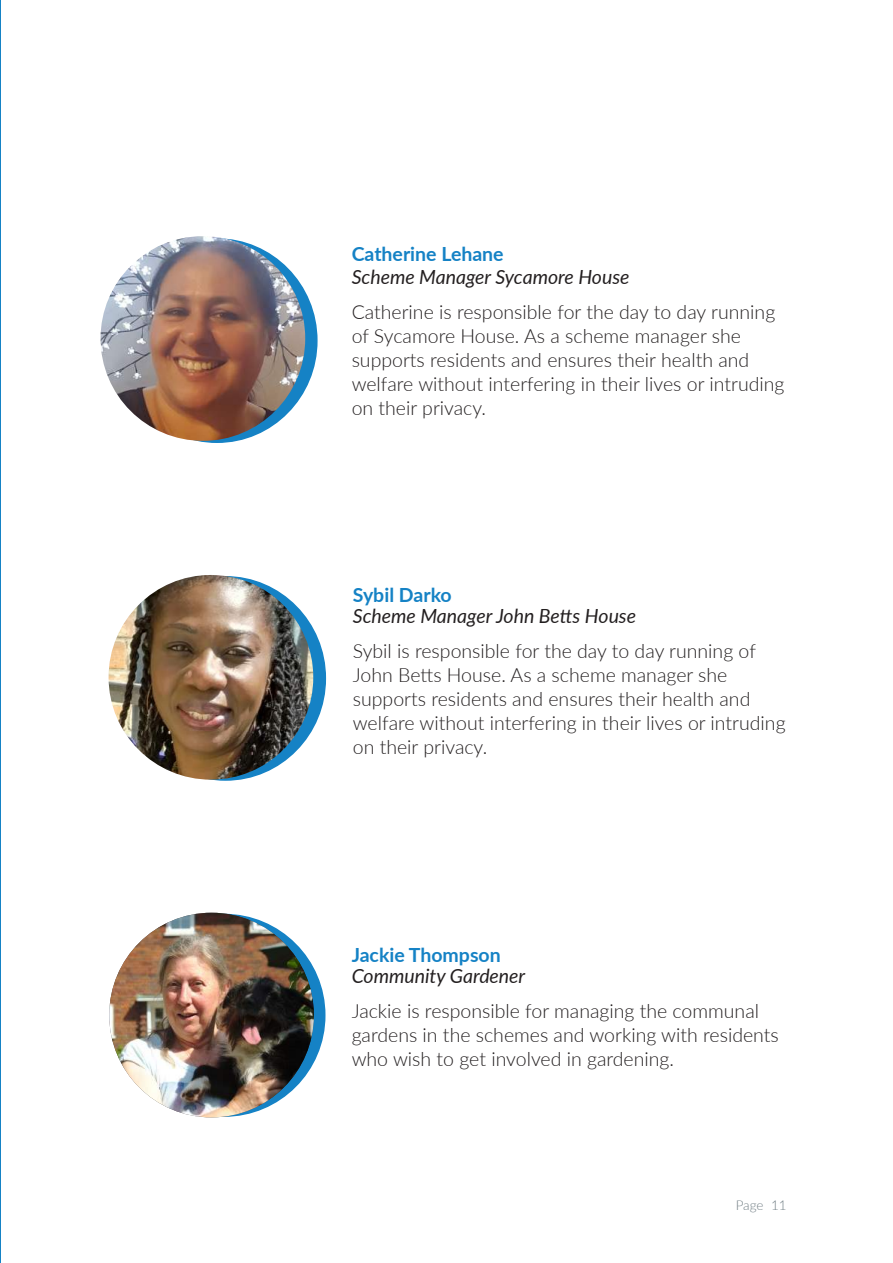
<style>
.page{position:relative;width:893px;height:1263px;background:#fff}
.page>*{position:absolute;margin:0;border:0;box-sizing:border-box;transform-origin:0 0}
.t1{font:300 19.5px/24px "Lato";color:#231f20}
.t2{font:italic 19.5px "Lato";color:#231f20}
.t3{font:700 19.5px "Lato";color:#1582c5}
.t4{font:300 13.5px "Lato";letter-spacing:-.005em;color:#727f85}
</style>
<div class="page">
<hr style="left:0;top:0;width:1px;height:1263px;background:#1582c5">
<div style="left:117px;top:239px;width:200px;height:203px;background:#1582c5;border-radius:50%"></div>
<img style="left:101px;top:236px;width:204px;height:205px;border-radius:102px">
<div style="left:126px;top:577px;width:199px;height:203px;background:#1582c5;border-radius:50%"></div>
<img style="left:109px;top:575px;width:204px;height:205px;border-radius:102px">
<div style="left:109px;top:913px;width:205px;height:204px;background:#231f20;opacity:.75"></div>
<img style="left:109px;top:913px;width:205px;height:204px;border-radius:102px">
<p class="t3" style="left:352px;top:239px;width:154px">Catherine Lehane</p>
<p class="t2" style="left:352px;top:263px;width:279px">Scheme Manager Sycamore House</p>
<p class="t1" style="left:352px;top:300px;width:434px">Catherine is responsible for the day to day running of Sycamore House. As a scheme manager she supports residents and ensures their health and welfare without interfering in their lives or intruding on their privacy.</p>
<p class="t3" style="left:353px;top:580px;width:100px">Sybil Darko</p>
<p class="t2" style="left:353px;top:602px;width:285px">Scheme Manager John Betts House</p>
<p class="t1" style="left:353px;top:638px;width:434px">Sybil is responsible for the day to day running of John Betts House. As a scheme manager she supports residents and ensures their health and welfare without interfering in their lives or intruding on their privacy.</p>
<p class="t3" style="left:352px;top:940px;width:151px">Jackie Thompson</p>
<p class="t2" style="left:352px;top:962px;width:175px">Community Gardener</p>
<p class="t1" style="left:352px;top:998px;width:429px">Jackie is responsible for managing the communal gardens in the schemes and working with residents who wish to get involved in gardening.</p>
<p class="t4" style="left:736px;top:1196px;width:52px">Page 11</p>
</div>
